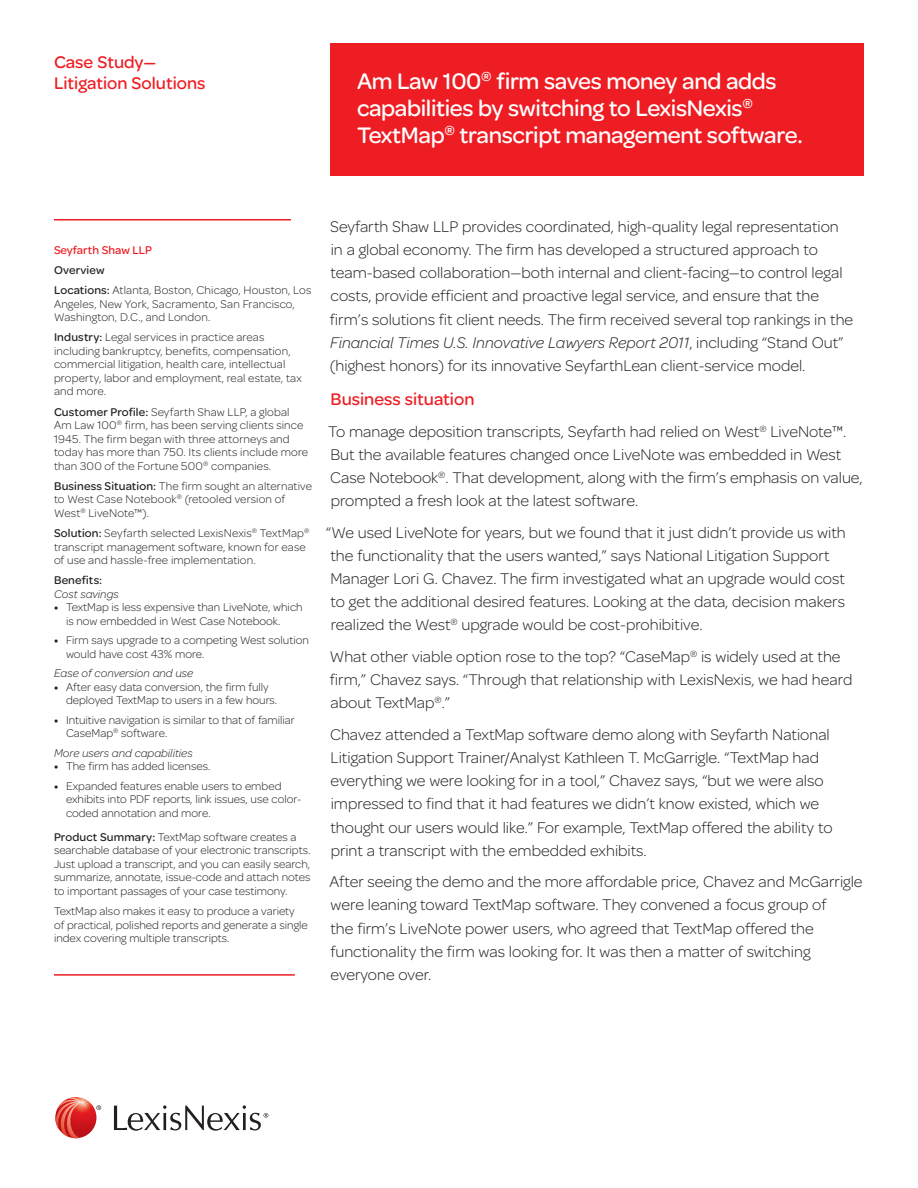
<style>
.page{position:relative;width:918px;height:1188px;background:#fff}
.page>*{position:absolute;margin:0;border:0;box-sizing:border-box;transform-origin:0 0}
.Headline{font:500 24px/27px "Omnes";letter-spacing:-.015em;color:#fff}
.subhead{font:500 18px/21px "Omnes";color:#ee1d23}
.Body{font:500 18px "Omnes";color:#ee1d23}
.Body-2{font:300 16.5px/23.1px "Omnes";color:#231f20}
.overview{font:300 12px/13.5px "Omnes";letter-spacing:.005em;color:#231f20}
.Overview_bullets{font:300 12px/13.5px "Omnes";color:#231f20}
.overview-2{font:italic 300 12px "Omnes";color:#231f20}
.Overview_head{font:500 12px "Omnes";color:#ee1d23}
.overview-3{font:500 12px "Omnes";letter-spacing:.015em;color:#231f20}
.Overview_head-2{font:500 12px "Omnes";letter-spacing:.01em;color:#231f20}
.s1{font-weight:500}
.s2{font-weight:600}
.s3{font-style:italic}
</style>
<div class="page">
<svg style="left:96px;top:1105px;width:5px;height:5px"></svg>
<svg style="left:114px;top:1105px;width:154px;height:26px"></svg>
<svg style="left:55px;top:1097px;width:41px;height:41px"></svg>
<svg style="left:56px;top:1098px;width:33px;height:40px"></svg>
<div style="left:330px;top:43px;width:534px;height:133px;background:#ee1d23"></div>
<hr style="left:54px;top:219px;width:237px;height:1px;background:#ee1d23">
<hr style="left:54px;top:974px;width:241px;height:2px;background:#ee1d23">
<p class="subhead" style="left:54px;top:50px;width:153px">Case Study—<br>Litigation Solutions</p>
<p class="Headline" style="left:357px;top:67px;width:447px">Am Law 100<sup>®</sup> firm saves money and adds capabilities by switching to LexisNexis<sup>®<br></sup>TextMap<sup>®</sup> transcript management software.</p>
<p class="Overview_head" style="left:54px;top:241px;width:100px">Seyfarth Shaw LLP</p>
<p class="Overview_head-2" style="left:54px;top:262px;width:52px">Overview</p>
<p class="overview" style="left:54px;top:283px;width:259px"><span class="s1">Locations:</span> Atlanta, Boston, Chicago, Houston, Los<br>Angeles, New York, Sacramento, San Francisco,<br>Washington, D.C., and London.</p>
<p class="overview" style="left:54px;top:330px;width:249px"><span class="s1">Industry:</span> Legal services in practice areas including bankruptcy, benefits, compensation, commercial litigation, health care, intellectual property, labor and employment, real estate, tax and more.</p>
<p class="overview" style="left:54px;top:405px;width:256px"><span class="s1">Customer Profile:</span> Seyfarth Shaw LLP, a global Am Law 100<sup>®</sup> firm, has been serving clients since 1945. The firm began with three attorneys and today has more than 750. Its clients include more than 300 of the Fortune 500<sup>®</sup> companies.</p>
<p class="overview" style="left:54px;top:479px;width:260px"><span class="s1">Business Situation:</span> The firm sought an alternative to West Case Notebook<sup>®</sup> (retooled version of<br>West<sup>®</sup> LiveNote™).</p>
<p class="overview" style="left:54px;top:526px;width:257px"><span class="s1">Solution:</span> Seyfarth selected LexisNexis<sup>®</sup> TextMap<sup>® </sup>transcript management software, known for ease of use and hassle-free implementation.</p>
<p class="overview-3" style="left:54px;top:572px;width:50px">Benefits:</p>
<p class="overview-2" style="left:54px;top:586px;width:66px">Cost savings</p>
<p class="Overview_bullets" style="left:66px;top:600px;width:238px;text-indent:-12px"><span class="s2">•</span> TextMap is less expensive than LiveNote, which is now embedded in West Case Notebook.</p>
<p class="Overview_bullets" style="left:66px;top:633px;width:244px;text-indent:-12px"><span class="s2">•</span> Firm says upgrade to a competing West solution would have cost 43% more.</p>
<p class="overview-2" style="left:54px;top:666px;width:141px">Ease of conversion and use</p>
<p class="Overview_bullets" style="left:66px;top:680px;width:213px;text-indent:-12px"><span class="s2">•</span> After easy data conversion, the firm fully deployed TextMap to users in a few hours.</p>
<p class="Overview_bullets" style="left:66px;top:713px;width:230px;text-indent:-12px"><span class="s2">•</span> Intuitive navigation is similar to that of familiar<br>CaseMap<sup>®</sup> software.</p>
<p class="overview-2" style="left:54px;top:745px;width:140px">More users and capabilities</p>
<p class="Overview_bullets" style="left:54px;top:759px;width:158px"><span class="s2">•</span> The firm has added licenses.</p>
<p class="Overview_bullets" style="left:66px;top:779px;width:237px;text-indent:-12px"><span class="s2">•</span> Expanded features enable users to embed exhibits into PDF reports, link issues, use color&shy;coded annotation and more.</p>
<p class="overview" style="left:54px;top:830px;width:258px"><span class="s1">Product Summary:</span> TextMap software creates a searchable database of your electronic transcripts.<br>Just upload a transcript, and you can easily search, summarize, annotate, issue-code and attach notes to important passages of your case testimony.</p>
<p class="overview" style="left:54px;top:904px;width:255px">TextMap also makes it easy to produce a variety of practical, polished reports and generate a single index covering multiple transcripts.</p>
<p class="Body-2" style="left:330px;top:215px;width:525px">Seyfarth Shaw LLP provides coordinated, high-quality legal representation in a global economy. The firm has developed a structured approach to team-based collaboration—both internal and client-facing—to control legal costs, provide efficient and proactive legal service, and ensure that the firm’s solutions fit client needs. The firm received several top rankings in the <span class="s3">Financial Times U.S. Innovative Lawyers Report 2011</span>, including “Stand Out” (highest honors) for its innovative SeyfarthLean client-service model.</p>
<p class="Body" style="left:331px;top:387px;width:145px">Business situation</p>
<p class="Body-2" style="left:328px;top:420px;width:536px">To manage deposition transcripts, Seyfarth had relied on West<sup>®</sup> LiveNote™.<br>But the available features changed once LiveNote was embedded in West Case Notebook<sup>®</sup>. That development, along with the firm’s emphasis on value, prompted a fresh look at the latest software.</p>
<p class="Body-2" style="left:326px;top:521px;width:521px">“We used LiveNote for years, but we found that it just didn’t provide us with the functionality that the users wanted,” says National Litigation Support Manager Lori G. Chavez. The firm investigated what an upgrade would cost to get the additional desired features. Looking at the data, decision makers realized the West<sup>®</sup> upgrade would be cost-prohibitive.</p>
<p class="Body-2" style="left:330px;top:645px;width:524px">What other viable option rose to the top? “CaseMap<sup>®</sup> is widely used at the firm,” Chavez says. “Through that relationship with LexisNexis, we had heard about TextMap<sup>®</sup>.”</p>
<p class="Body-2" style="left:330px;top:723px;width:504px">Chavez attended a TextMap software demo along with Seyfarth National Litigation Support Trainer/Analyst Kathleen T. McGarrigle. “TextMap had everything we were looking for in a tool,” Chavez says, “but we were also impressed to find that it had features we didn’t know existed, which we thought our users would like.” For example, TextMap offered the ability to print a transcript with the embedded exhibits.</p>
<p class="Body-2" style="left:329px;top:870px;width:535px">After seeing the demo and the more affordable price, Chavez and McGarrigle were leaning toward TextMap software. They convened a focus group of<br>the firm’s LiveNote power users, who agreed that TextMap offered the functionality the firm was looking for. It was then a matter of switching everyone over.</p>
</div>
